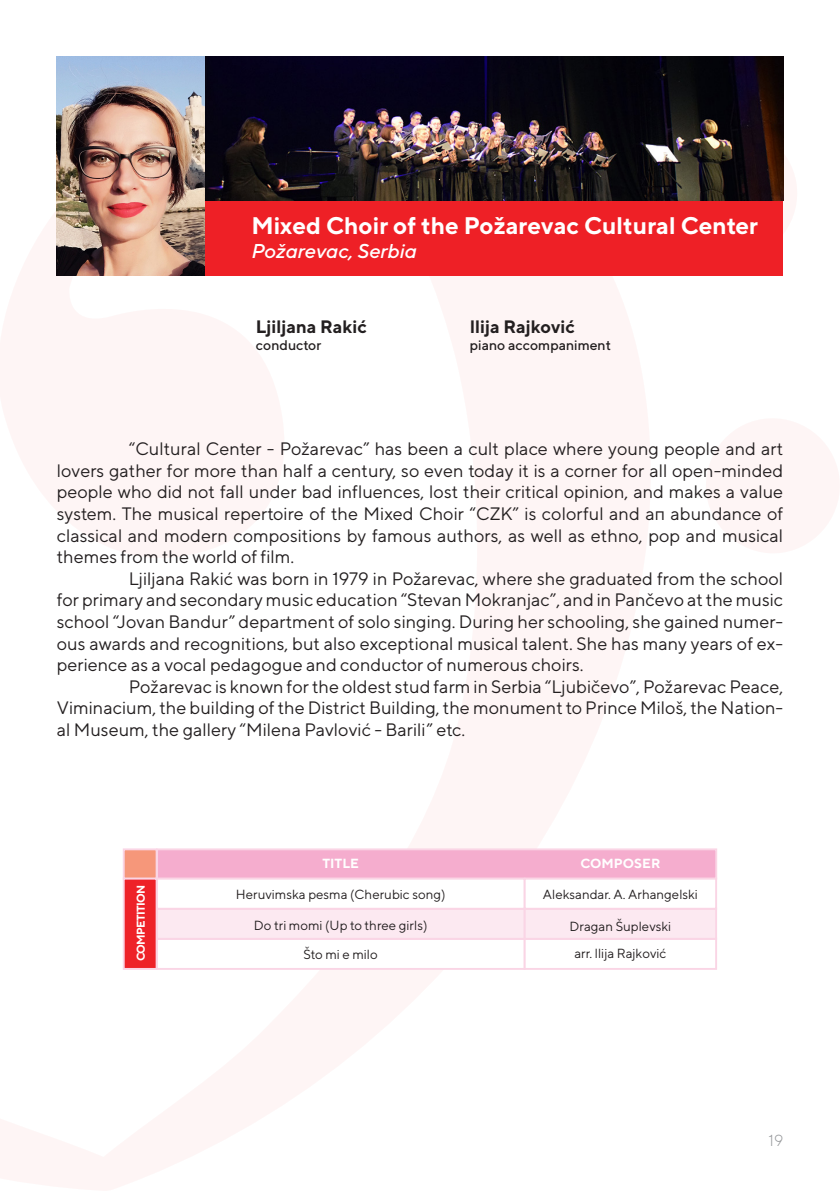
<style>
.page{position:relative;width:840px;height:1191px;background:#fff}
.page>*{position:absolute;margin:0;border:0;box-sizing:border-box;transform-origin:0 0}
.t1{font:700 24px "TT Norms";color:#fff}
.t2{font:italic 500 20px "TT Norms";color:#fff}
.t3{font:18px/21.6px "TT Norms";color:#231f20;text-align:justify}
.t4{font:700 18px "TT Norms";color:#231f20}
.t5{font:300 16px "TT Norms";color:#939598}
.t6{font:500 14px "TT Norms";color:#231f20}
.t7{font:13.2px "TT Norms";color:#231f20}
.t8{font:700 13.2px "TT Norms";color:#fff}
.t9{font:700 11.4px "TT Norms";letter-spacing:-.06em;color:#fff}
</style>
<div class="page">
<svg style="left:782px;top:122px;width:2px;height:143px"></svg>
<div style="left:204px;top:201px;width:578px;height:74px;background:#ee2026"></div>
<img style="left:204px;top:57px;width:578px;height:144px">
<img style="left:57px;top:57px;width:147px;height:218px">
<div style="left:123px;top:848px;width:34px;height:31px;background:#f6977a;border:2px solid #fad5e5"></div>
<div style="left:156px;top:848px;width:560px;height:31px;background:#f5adce;border:2px solid #fad5e5"></div>
<div style="left:156px;top:938px;width:369px;height:31px;background:#fff;border:2px solid #fad5e5"></div>
<div style="left:156px;top:907px;width:369px;height:32px;background:#fce9f1;border:2px solid #fad5e5"></div>
<div style="left:156px;top:877px;width:369px;height:32px;background:#fff;border:2px solid #fad5e5"></div>
<div style="left:523px;top:938px;width:193px;height:31px;background:#fff;border:2px solid #fad5e5"></div>
<div style="left:523px;top:907px;width:193px;height:32px;background:#fce9f1;border:2px solid #fad5e5"></div>
<div style="left:523px;top:877px;width:193px;height:32px;background:#fff;border:2px solid #fad5e5"></div>
<div style="left:123px;top:877px;width:34px;height:92px;background:#ee2228;border:2px solid #fad5e5"></div>
<p class="t1" style="left:251px;top:211px;width:508px">Mixed Choir of the Požarevac Cultural Center</p>
<p class="t2" style="left:251px;top:239px;width:167px">Požarevac, Serbia</p>
<p class="t4" style="left:256px;top:315px;width:112px">Ljiljana Rakić</p>
<p class="t4" style="left:470px;top:315px;width:106px">llija Rajković</p>
<p class="t6" style="left:256px;top:336px;width:67px">conductor</p>
<p class="t6" style="left:469px;top:336px;width:143px">piano accompaniment</p>
<p class="t3" style="left:57px;top:437px;width:727px;text-indent:72px">“Cultural Center - Požarevac” has been а cult place where young people and art lovers gather for more than half а century, ѕо even today it is а corner for all open-minded people who did not fall under bad influences, lost their critical opinion, and makes а value system. The musical repertoire of the Mixed Choir “CZK” is colorful and ап abundance of classical and modern compositions by famous authors, аѕ well аѕ ethno, рор and musical themes from the world of film.</p>
<p class="t3" style="left:57px;top:567px;width:727px;text-indent:72px">Ljiljana Rakić was born in 1979 in Požarevac, where she graduated from the school for primary and secondary music education “Stevan Mokranjac”, and in Pančevo at the music school “Jovan Bandur” department of solo singing. During her schooling, she gained numer&shy;ous awards and recognitions, but also exceptional musical talent. Shе has many years of ex&shy;perience аѕ а vocal pedagogue and conductor of numerous choirs.</p>
<p class="t3" style="left:57px;top:675px;width:727px;text-indent:72px">Požarevac is known for the oldest stud farm in Serbia “Ljubičevo”, Požarevac Реасе, Viminacium, the building of the District Building, the monument to Prince Miloš, the Nation&shy;al Museum, the gallery “Milena Pavlović - Barili” etc.</p>
<p class="t9" style="left:134px;top:961px;width:78px;rotate:-90deg">COMPETITION</p>
<p class="t8" style="left:322px;top:855px;width:38px">TITLE</p>
<p class="t8" style="left:580px;top:855px;width:81px">COMPOSER</p>
<p class="t7" style="left:236px;top:886px;width:211px">Heruvimska pesma (Cherubic song)</p>
<p class="t7" style="left:542px;top:886px;width:156px">Aleksandar. А. Arhangelski</p>
<p class="t7" style="left:254px;top:917px;width:175px">Do tri momi (Up to three girls)</p>
<p class="t7" style="left:303px;top:946px;width:76px">Što mi е milo</p>
<p class="t7" style="left:574px;top:945px;width:93px">arr. llija Rajković</p>
<p class="t7" style="left:569px;top:918px;width:103px">Dragan Šuplevski</p>
<p class="t5" style="left:768px;top:1130px;width:16px">19</p>
</div>
